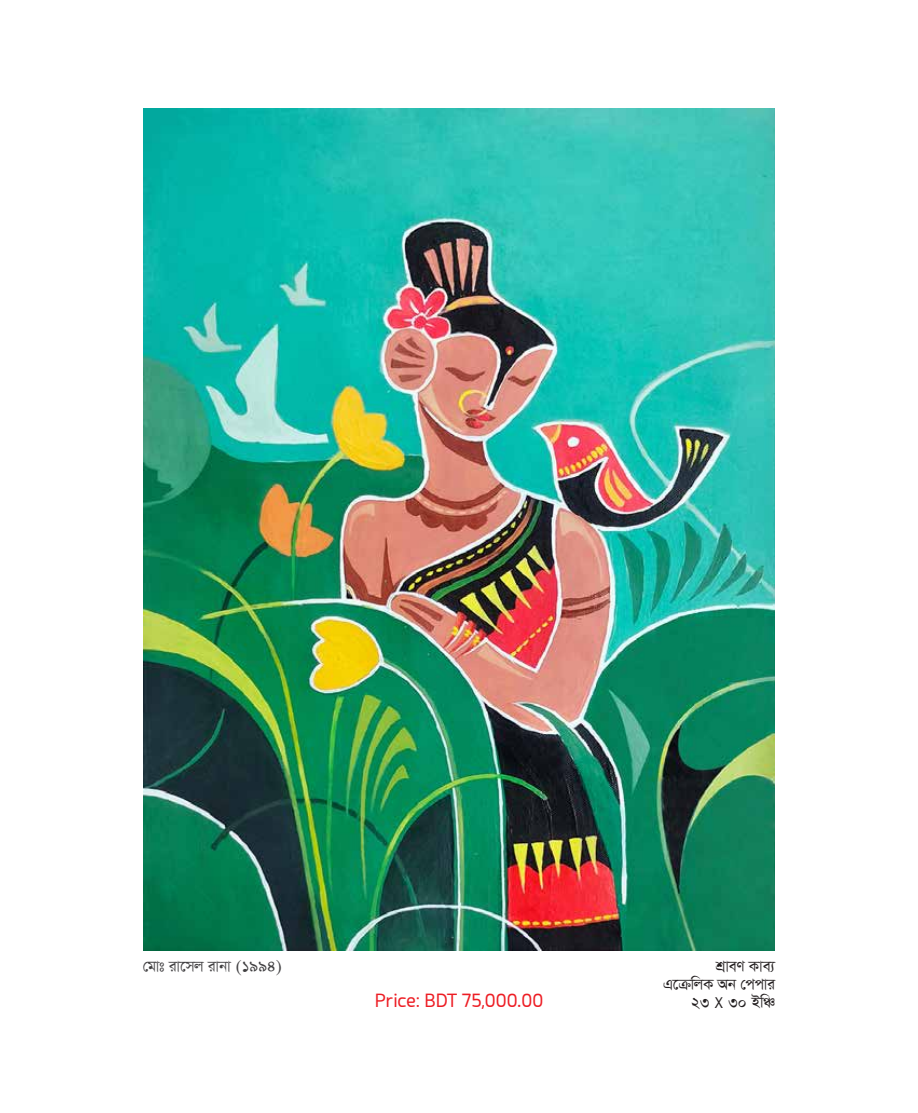
<style>
.page{position:relative;width:918px;height:1113px;background:#fff}
.page>*{position:absolute;margin:0;border:0;box-sizing:border-box;transform-origin:0 0}
.t1{font:18px/18px "Sutonny MJ";color:#231f20;text-align:right}
.t2{font:18px "Sutonny MJ";color:#414042}
.t3{font:18px "Acephimere";color:#ed1d24}
.s1{font-family:"Arial Narrow";font-size:15px}
</style>
<div class="page">
<img style="left:143px;top:108px;width:632px;height:842px">
<p class="t2" style="left:143px;top:953px;width:140px">†GVT IV‡MJ IVBV (1994)</p>
<p class="t1" style="left:664px;top:957px;width:113px">KÖVEY KVE¨<br>G‡ΜWJK AB †CCVI</p>
<p class="t3" style="left:375px;top:988px;width:170px">Price: BDT 75,000.00</p>
<p class="t1" style="left:691px;top:993px;width:85px">23 <span class="s1">X</span> 30 BWÂ</p>
</div>
